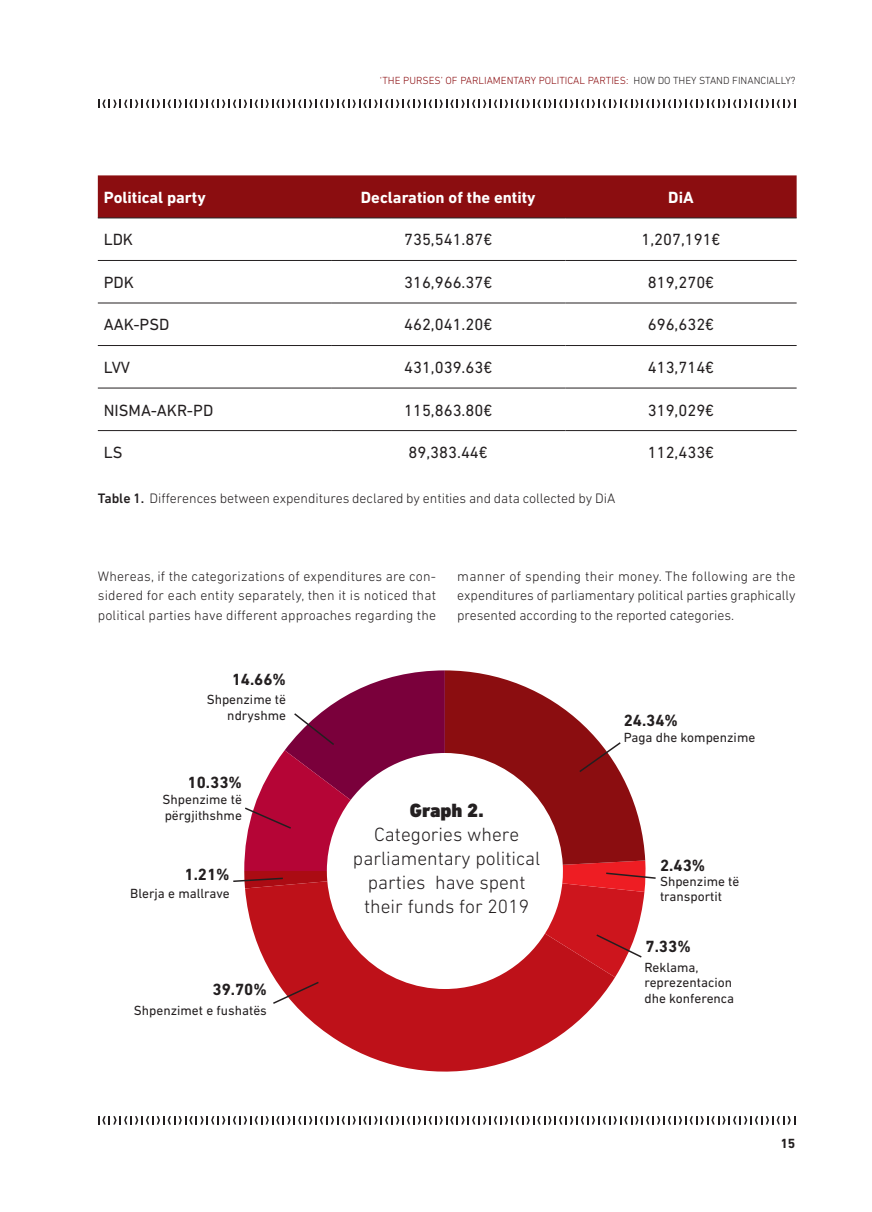
<style>
.page{position:relative;width:872px;height:1212px;background:#fff}
.page>*{position:absolute;margin:0;border:0;box-sizing:border-box;transform-origin:0 0}
.t1{font:300 19.5px/24px "DIN Next LT Pro";color:#231f20;text-align:center}
.t2{font:900 19.5px "DIN Next LT Pro";color:#231f20}
.t3{font:16.5px "DIN Next LT Pro";color:#231f20}
.t4{font:700 16.5px "DIN Next LT Pro";color:#fff}
.t5{font:700 16.5px "DIN Next LT Pro";color:#231f20}
.t6{font:300 13.95px/19.5px "DIN Next LT Pro";color:#231f20;text-align:justify}
.t7{font:13.5px/15.5px "DIN Next LT Pro";color:#231f20}
.t8{font:700 13.5px "DIN Next LT Pro";color:#231f20}
.t9{font:300 10.5px "DIN Next LT Pro";color:#8b0d10}
.s1{color:#231f20}
.s2{font-weight:500}
</style>
<div class="page">
<svg style="left:98px;top:100px;width:697px;height:8px"></svg>
<svg style="left:98px;top:1116px;width:697px;height:8px"></svg>
<div style="left:98px;top:175px;width:698px;height:43px;background:#8b0d10"></div>
<hr style="left:98px;top:218px;width:233px;height:1px;background:#231f20">
<hr style="left:331px;top:218px;width:234px;height:1px;background:#231f20">
<hr style="left:565px;top:218px;width:231px;height:1px;background:#231f20">
<hr style="left:98px;top:260px;width:233px;height:1px;background:#231f20">
<hr style="left:331px;top:260px;width:234px;height:1px;background:#231f20">
<hr style="left:565px;top:260px;width:231px;height:1px;background:#231f20">
<hr style="left:98px;top:303px;width:233px;height:1px;background:#231f20">
<hr style="left:331px;top:303px;width:234px;height:1px;background:#231f20">
<hr style="left:565px;top:303px;width:231px;height:1px;background:#231f20">
<hr style="left:98px;top:345px;width:233px;height:1px;background:#231f20">
<hr style="left:331px;top:345px;width:234px;height:1px;background:#231f20">
<hr style="left:565px;top:345px;width:231px;height:1px;background:#231f20">
<hr style="left:98px;top:388px;width:233px;height:1px;background:#231f20">
<hr style="left:331px;top:388px;width:234px;height:1px;background:#231f20">
<hr style="left:565px;top:388px;width:231px;height:1px;background:#231f20">
<hr style="left:98px;top:430px;width:233px;height:1px;background:#231f20">
<hr style="left:331px;top:430px;width:234px;height:1px;background:#231f20">
<hr style="left:565px;top:430px;width:231px;height:1px;background:#231f20">
<svg style="left:295px;top:1005px;width:299px;height:67px;fill:#be1119"></svg>
<svg style="left:233px;top:670px;width:423px;height:335px"></svg>
<p class="t9" style="left:380px;top:75px;width:417px">‘THE PURSES’ OF PARLIAMENTARY POLITICAL PARTIES: <span class="s1">HOW DO THEY STAND FINANCIALLY?</span></p>
<p class="t4" style="left:104px;top:188px;width:103px">Political party</p>
<p class="t4" style="left:361px;top:188px;width:176px">Declaration of the entity</p>
<p class="t4" style="left:668px;top:188px;width:27px">DiA</p>
<p class="t3" style="left:104px;top:230px;width:31px">LDK</p>
<p class="t3" style="left:404px;top:230px;width:90px">735,541.87€</p>
<p class="t3" style="left:641px;top:230px;width:81px">1,207,191€</p>
<p class="t3" style="left:104px;top:273px;width:32px">PDK</p>
<p class="t3" style="left:404px;top:273px;width:90px">316,966.37€</p>
<p class="t3" style="left:648px;top:273px;width:68px">819,270€</p>
<p class="t3" style="left:104px;top:315px;width:67px">AAK-PSD</p>
<p class="t3" style="left:404px;top:315px;width:90px">462,041.20€</p>
<p class="t3" style="left:648px;top:315px;width:68px">696,632€</p>
<p class="t3" style="left:104px;top:358px;width:28px">LVV</p>
<p class="t3" style="left:404px;top:358px;width:90px">431,039.63€</p>
<p class="t3" style="left:648px;top:358px;width:68px">413,714€</p>
<p class="t3" style="left:104px;top:400px;width:111px">NISMA-AKR-PD</p>
<p class="t3" style="left:404px;top:400px;width:90px">115,863.80€</p>
<p class="t3" style="left:648px;top:400px;width:68px">319,029€</p>
<p class="t3" style="left:104px;top:442px;width:20px">LS</p>
<p class="t3" style="left:408px;top:442px;width:81px">89,383.44€</p>
<p class="t3" style="left:648px;top:442px;width:68px">112,433€</p>
<p class="t6" style="left:98px;top:488px;width:519px"><span class="s2">Table 1.</span> Differences between expenditures declared by entities and data collected by DiA</p>
<p class="t6" style="left:98px;top:566px;width:340px">Whereas, if the categorizations of expenditures are con&shy;sidered for each entity separately, then it is noticed that political parties have different approaches regarding the</p>
<p class="t6" style="left:457px;top:566px;width:340px">manner of spending their money. The following are the expenditures of parliamentary political parties graphically presented according to the reported categories.</p>
<p class="t5" style="left:232px;top:669px;width:56px">14.66%</p>
<p class="t7" style="left:207px;top:692px;width:81px;text-align:right">Shpenzime të ndryshme</p>
<p class="t5" style="left:187px;top:773px;width:56px">10.33%</p>
<p class="t7" style="left:162px;top:792px;width:81px">Shpenzime të përgjithshme</p>
<p class="t5" style="left:184px;top:864px;width:47px">1.21%</p>
<p class="t7" style="left:130px;top:886px;width:101px">Blerja e mallrave</p>
<p class="t5" style="left:212px;top:979px;width:56px">39.70%</p>
<p class="t7" style="left:134px;top:1002px;width:134px">Shpenzimet e fushatës</p>
<h1 class="t2" style="left:410px;top:799px;width:75px">Graph 2.</h1>
<h1 class="t1" style="left:353px;top:822px;width:189px">Categories where parliamentary political parties have spent their funds for 2019</h1>
<p class="t5" style="left:623px;top:711px;width:56px">24.34%</p>
<p class="t7" style="left:623px;top:730px;width:133px">Paga dhe kompenzime</p>
<p class="t5" style="left:660px;top:856px;width:47px">2.43%</p>
<p class="t7" style="left:660px;top:873px;width:81px">Shpenzime të transportit</p>
<p class="t5" style="left:645px;top:937px;width:47px">7.33%</p>
<p class="t7" style="left:644px;top:959px;width:91px">Reklama, reprezentacion dhe konferenca</p>
<p class="t8" style="left:780px;top:1135px;width:17px">15</p>
</div>
